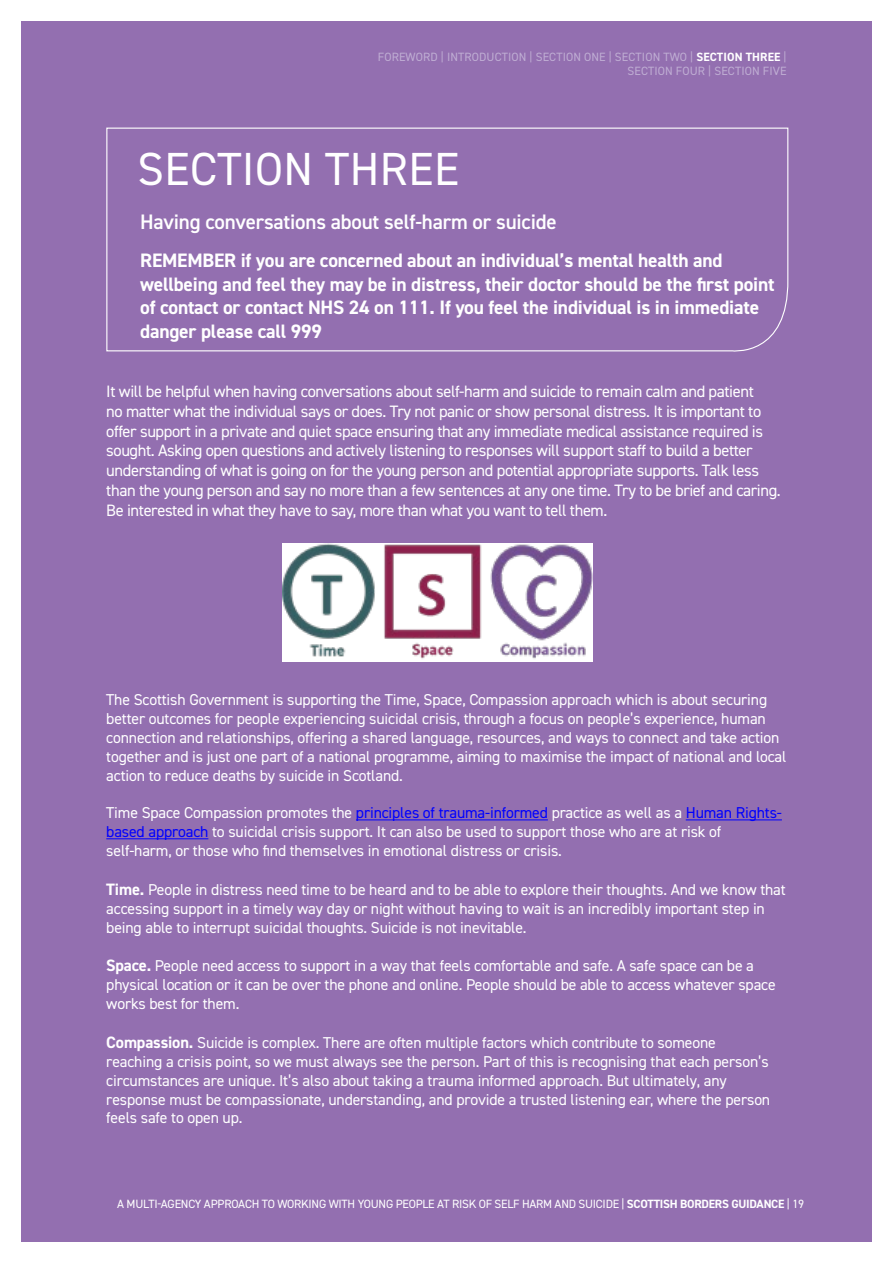
<style>
.page{position:relative;width:893px;height:1263px;background:#fff}
.page>*{position:absolute;margin:0;border:0;box-sizing:border-box;transform-origin:0 0}
.Body_Copy{font:46.5px "DIN2014";letter-spacing:.01em;color:#fff}
.t1{font:600 21px "DIN2014";letter-spacing:-.01em;color:#fff}
.t2{font:700 19.5px/23.4px "DIN2014";letter-spacing:-.01em;color:#fff}
.Body_Copy-2{font:16.5px/19.8px "DIN2014";letter-spacing:-.025em;color:#fff}
.Body_Copy-3{font:15.75px/18.9px "DIN2014";letter-spacing:-.01em;color:#fff}
.Tabbed_Body_Copy{font:12px "DIN2014";letter-spacing:-.02em;color:#fff}
.Body_Copy-4{font:12px "DIN2014";letter-spacing:.01em;color:#bfadd3}
.s1{font-weight:700;color:#fff}
.s2{color:#00f}
.s3{font-weight:700;font-size:16.5px}
.s4{font-weight:700}
</style>
<div class="page">
<div style="left:21px;top:21px;width:851px;height:1221px;background:#936fb0"></div>
<svg style="left:106px;top:127px;width:683px;height:225px"></svg>
<hr style="left:356px;top:819px;width:192px;height:1px;background:#00f">
<hr style="left:686px;top:819px;width:96px;height:1px;background:#00f">
<hr style="left:106px;top:838px;width:102px;height:1px;background:#00f">
<img style="left:282px;top:543px;width:310px;height:119px">
<p class="Body_Copy-4" style="left:378px;top:49px;width:410px">FOREWORD | INTRODUCTION | SECTION ONE | SECTION TWO | <span class="s1">SECTION THREE</span> |</p>
<p class="Body_Copy-4" style="left:627px;top:64px;width:161px">SECTION FOUR | SECTION FIVE</p>
<p class="Body_Copy" style="left:137px;top:140px;width:323px">SECTION THREE</p>
<p class="t1" style="left:140px;top:208px;width:418px">Having conversations about self-harm or suicide</p>
<p class="t2" style="left:140px;top:249px;width:636px">REMEMBER if you are concerned about an individual’s mental health and wellbeing and feel they may be in distress, their doctor should be the first point of contact or contact NHS 24 on 111. If you feel the individual is in immediate danger please call 999</p>
<p class="Body_Copy-2" style="left:106px;top:381px;width:676px">It will be helpful when having conversations about self-harm and suicide to remain calm and patient<br>no matter what the individual says or does. Try not panic or show personal distress. It is important to offer support in a private and quiet space ensuring that any immediate medical assistance required is sought. Asking open questions and actively listening to responses will support staff to build a better understanding of what is going on for the young person and potential appropriate supports. Talk less than the young person and say no more than a few sentences at any one time. Try to be brief and caring.<br>Be interested in what they have to say, more than what you want to tell them.</p>
<p class="Body_Copy-3" style="left:106px;top:690px;width:682px">The Scottish Government is supporting the Time, Space, Compassion approach which is about securing better outcomes for people experiencing suicidal crisis, through a focus on people’s experience, human connection and relationships, offering a shared language, resources, and ways to connect and take action together and is just one part of a national programme, aiming to maximise the impact of national and local action to reduce deaths by suicide in Scotland.</p>
<p class="Body_Copy-3" style="left:106px;top:803px;width:677px">Time Space Compassion promotes the <span class="s2">principles of trauma-informed</span> practice as well as a <span class="s2">Human Rights&shy;based approach</span> to suicidal crisis support. It can also be used to support those who are at risk of</p>
<p class="Body_Copy-3" style="left:106px;top:841px;width:457px">self-harm, or those who find themselves in emotional distress or crisis.</p>
<p class="Body_Copy-3" style="left:106px;top:880px;width:681px"><span class="s3">Time.</span> People in distress need time to be heard and to be able to explore their thoughts. And we know that accessing support in a timely way day or night without having to wait is an incredibly important step in being able to interrupt suicidal thoughts. Suicide is not inevitable.</p>
<p class="Body_Copy-3" style="left:106px;top:956px;width:671px"><span class="s3">Space.</span> People need access to support in a way that feels comfortable and safe. A safe space can be a physical location or it can be over the phone and online. People should be able to access whatever space works best for them.</p>
<p class="Body_Copy-3" style="left:106px;top:1033px;width:665px"><span class="s3">Compassion.</span> Suicide is complex. There are often multiple factors which contribute to someone reaching a crisis point, so we must always see the person. Part of this is recognising that each person’s circumstances are unique. It’s also about taking a trauma informed approach. But ultimately, any response must be compassionate, understanding, and provide a trusted listening ear, where the person feels safe to open up.</p>
<p class="Tabbed_Body_Copy" style="left:117px;top:1196px;width:688px">A MULTI-AGENCY APPROACH TO WORKING WITH YOUNG PEOPLE AT RISK OF SELF HARM AND SUICIDE | <span class="s4">SCOTTISH BORDERS GUIDANCE</span> | 19</p>
</div>
